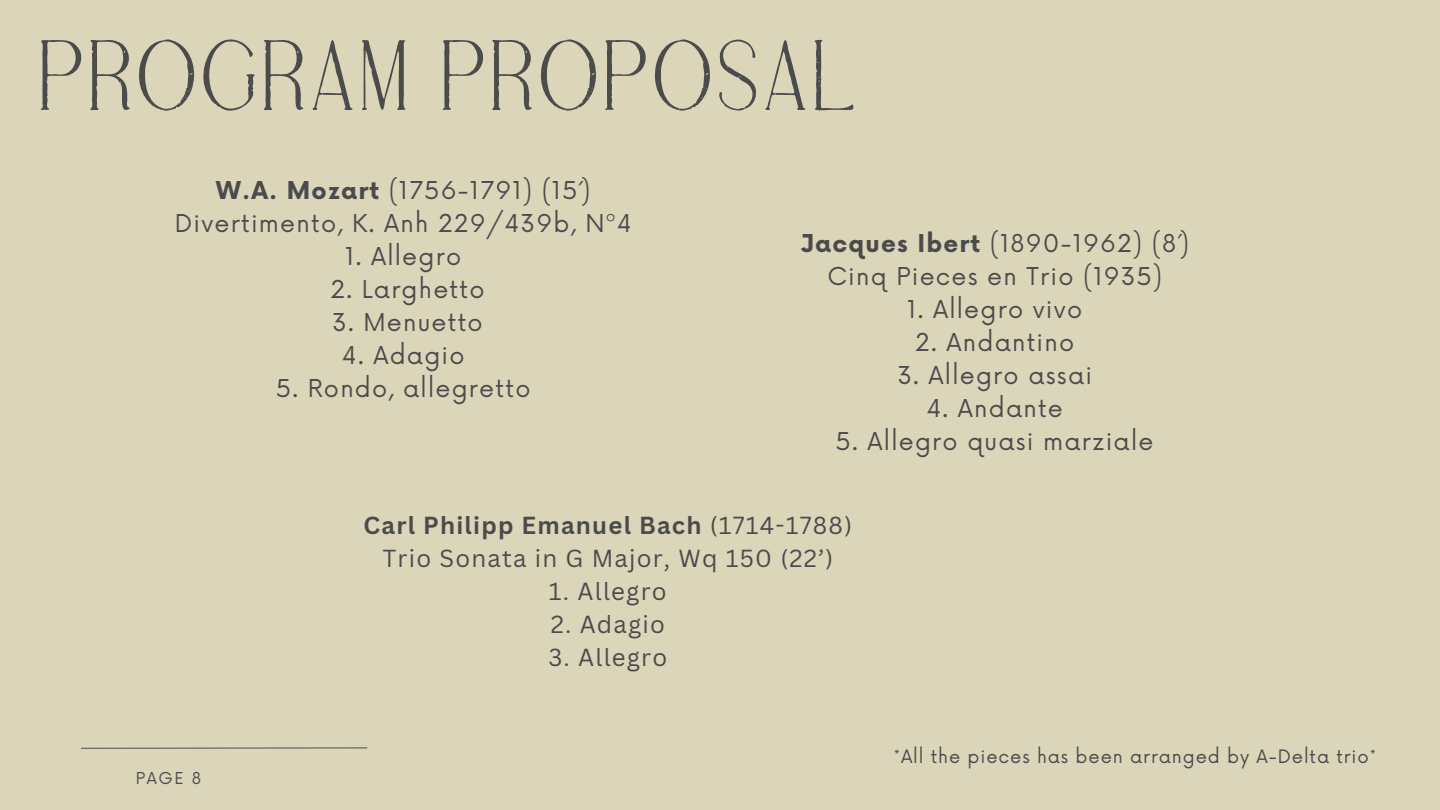
<style>
.page{position:relative;width:1440px;height:810px;background:#dbd5ba}
.page>*{position:absolute;margin:0;border:0;box-sizing:border-box;transform-origin:0 0}
.t1{font:100px "Stolen Love Rough";letter-spacing:.025em;color:#4b4b4b}
.t2{font:24px/33px "Now";letter-spacing:.05em;color:#4b4b4b;text-align:center}
.t3{font:24px/33px "Canva Sans";letter-spacing:.05em;color:#4b4b4b;text-align:center}
.t4{font:18px "Now";letter-spacing:.05em;color:#4b4b4b}
.t5{font:16px "Now";color:#4b4b4b}
.s1{font-weight:700}
</style>
<div class="page">
<svg style="left:81px;top:747px;width:287px;height:2px"></svg>
<h2 class="t1" style="left:38px;top:32px;width:821px">PROGRAM PROPOSAL</h2>
<h2 class="t2" style="left:175px;top:175px;width:459px"><span class="s1">W.A. Mozart</span> (1756-1791) (15´)<br>Divertimento, K. Anh 229/439b, Nº4</h2>
<h2 class="t2" style="left:345px;top:241px;width:117px">1. Allegro</h2>
<h2 class="t2" style="left:330px;top:274px;width:156px">2. Larghetto</h2>
<h2 class="t2" style="left:332px;top:307px;width:152px">3. Menuetto</h2>
<h2 class="t2" style="left:342px;top:340px;width:124px">4. Adagio</h2>
<h2 class="t2" style="left:276px;top:373px;width:256px">5. Rondo, allegretto</h2>
<h3 class="t2" style="left:800px;top:228px;width:390px"><span class="s1">Jacques Ibert</span> (1890-1962) (8´)<br>Cinq Pieces en Trio (1935)</h3>
<h3 class="t2" style="left:907px;top:294px;width:176px">1. Allegro vivo</h3>
<h3 class="t2" style="left:915px;top:327px;width:161px">2. Andantino</h3>
<h3 class="t2" style="left:897px;top:360px;width:196px">3. Allegro assai</h3>
<h3 class="t2" style="left:926px;top:393px;width:138px">4. Andante</h3>
<h3 class="t2" style="left:836px;top:426px;width:319px">5. Allegro quasi marziale</h3>
<h1 class="t5" style="left:136px;top:769px;width:67px">PAGE 8</h1>
<h2 class="t3" style="left:364px;top:508px;width:490px"><span class="s1">Carl Philipp Emanuel Bach</span> (1714-1788)<br>Trio Sonata in G Major, Wq 150 (22’)</h2>
<h2 class="t3" style="left:549px;top:574px;width:119px">1. Allegro</h2>
<h2 class="t3" style="left:551px;top:607px;width:116px">2. Adagio</h2>
<h2 class="t3" style="left:548px;top:640px;width:120px">3. Allegro</h2>
<p class="t4" style="left:894px;top:746px;width:484px">*All the pieces has been arranged by A-Delta trio*</p>
</div>
